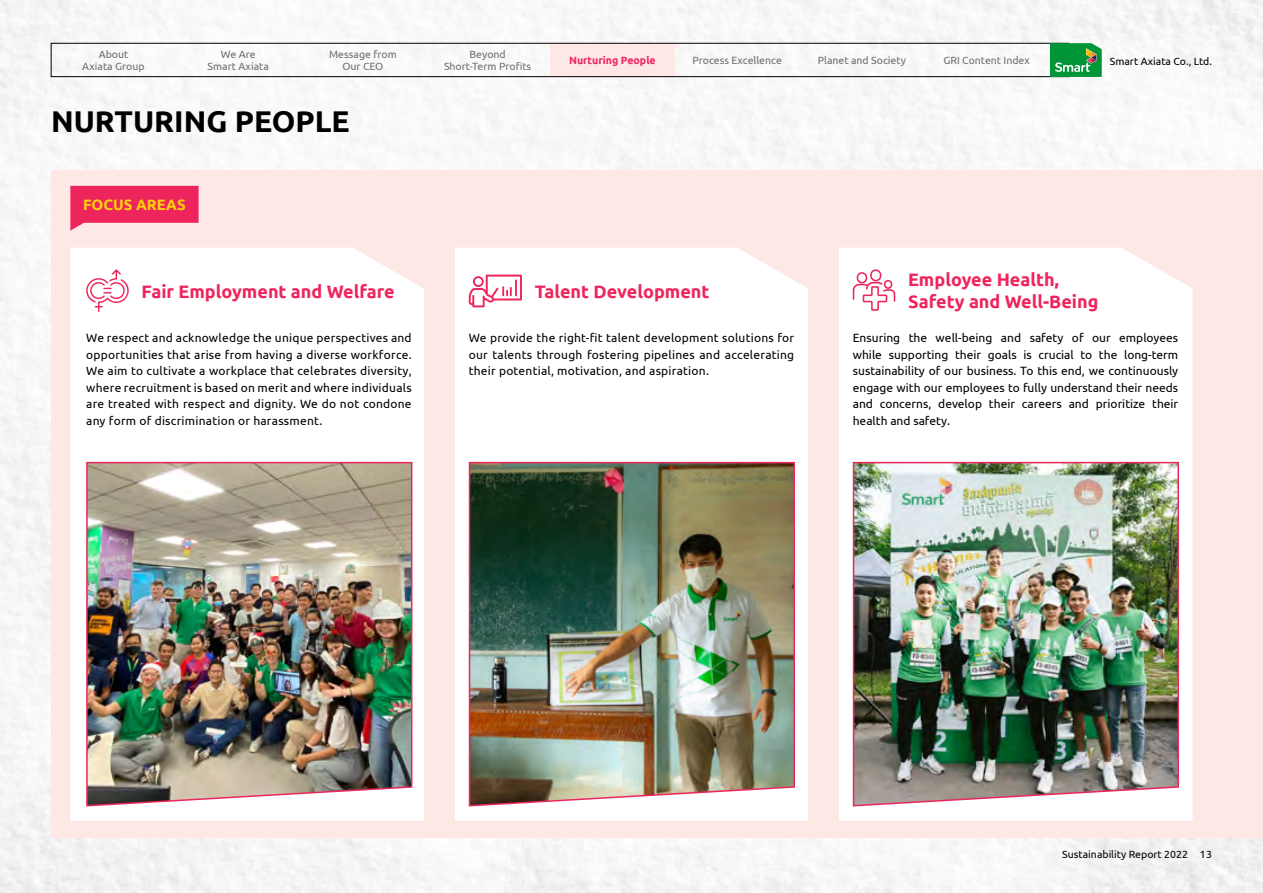
<style>
.page{position:relative;width:1263px;height:893px;background:#fff}
.page>*{position:absolute;margin:0;border:0;box-sizing:border-box;transform-origin:0 0}
.t1{font:700 30px "Ubuntu";color:#000}
.t2{font:700 18px/22.5px "Ubuntu";color:#ee255c}
.t3{font:700 15px "Ubuntu";color:#ffd20a}
.t4{font:12px/16.5px "Ubuntu";letter-spacing:.02em;color:#000;text-align:justify}
.t5{font:10.5px/12px "Ubuntu";color:#6d6e71;text-align:center}
.t6{font:10.5px "Ubuntu";color:#000}
.t7{font:700 10.5px "Ubuntu";color:#ee255c}
</style>
<div class="page">
<div style="left:1237px;top:0;width:26px;height:23px;background:#f5f5f5"></div>
<div style="left:550px;top:43px;width:125px;height:34px;background:#fde8e6"></div>
<div style="left:51px;top:43px;width:1018px;height:34px;border:1px solid #000"></div>
<svg style="left:1050px;top:43px;width:52px;height:34px;background:#269f4e"></svg>
<div style="left:51px;top:170px;width:1212px;height:668px;background:#fde8e6"></div>
<svg style="left:70px;top:186px;width:129px;height:45px"></svg>
<div style="left:70px;top:248px;width:354px;height:573px;background:#fff"></div>
<div style="left:455px;top:248px;width:353px;height:573px;background:#fff"></div>
<div style="left:839px;top:248px;width:353px;height:573px;background:#fff"></div>
<img style="left:85px;top:461px;width:328px;height:346px">
<svg style="left:86px;top:269px;width:43px;height:43px;background:#fbd7e1"></svg>
<img style="left:468px;top:461px;width:328px;height:346px">
<img style="left:852px;top:461px;width:328px;height:346px">
<svg style="left:469px;top:275px;width:53px;height:32px;background:#f9bfcf"></svg>
<svg style="left:853px;top:268px;width:42px;height:43px;background:#fbd2dd"></svg>
<p class="t5" style="left:329px;top:48px;width:69px">Message from<br>Our CEO</p>
<p class="t5" style="left:82px;top:48px;width:64px">About<br>Axiata Group</p>
<p class="t5" style="left:208px;top:48px;width:63px">We Are<br>Smart Axiata</p>
<p class="t5" style="left:444px;top:48px;width:89px">Beyond<br>Short-Term Profits</p>
<p class="t7" style="left:569px;top:54px;width:88px">Nurturing People</p>
<p class="t5" style="left:692px;top:54px;width:91px">Process Excellence</p>
<p class="t5" style="left:818px;top:54px;width:90px">Planet and Society</p>
<p class="t5" style="left:943px;top:54px;width:88px">GRI Content Index</p>
<p class="t6" style="left:1110px;top:55px;width:104px">Smart Axiata Co., Ltd.</p>
<h1 class="t1" style="left:51px;top:103px;width:300px">NURTURING PEOPLE</h1>
<p class="t3" style="left:83px;top:195px;width:104px">FOCUS AREAS</p>
<h2 class="t2" style="left:141px;top:280px;width:255px">Fair Employment and Welfare</h2>
<p class="t4" style="left:86px;top:330px;width:327px">We respect and acknowledge the unique perspectives and opportunities that arise from having a diverse workforce.<br>We aim to cultivate a workplace that celebrates diversity, where recruitment is based on merit and where individuals are treated with respect and dignity. We do not condone any form of discrimination or harassment.</p>
<h2 class="t2" style="left:535px;top:280px;width:176px">Talent Development</h2>
<p class="t4" style="left:469px;top:330px;width:327px">We provide the right-fit talent development solutions for our talents through fostering pipelines and accelerating their potential, motivation, and aspiration.</p>
<h2 class="t2" style="left:908px;top:268px;width:192px">Employee Health,<br>Safety and Well-Being</h2>
<p class="t4" style="left:853px;top:330px;width:327px">Ensuring the well-being and safety of our employees while supporting their goals is crucial to the long-term sustainability of our business. To this end, we continuously engage with our employees to fully understand their needs and concerns, develop their careers and prioritize their health and safety.</p>
<p class="t6" style="left:1062px;top:848px;width:151px">Sustainability Report 2022 13</p>
</div>
